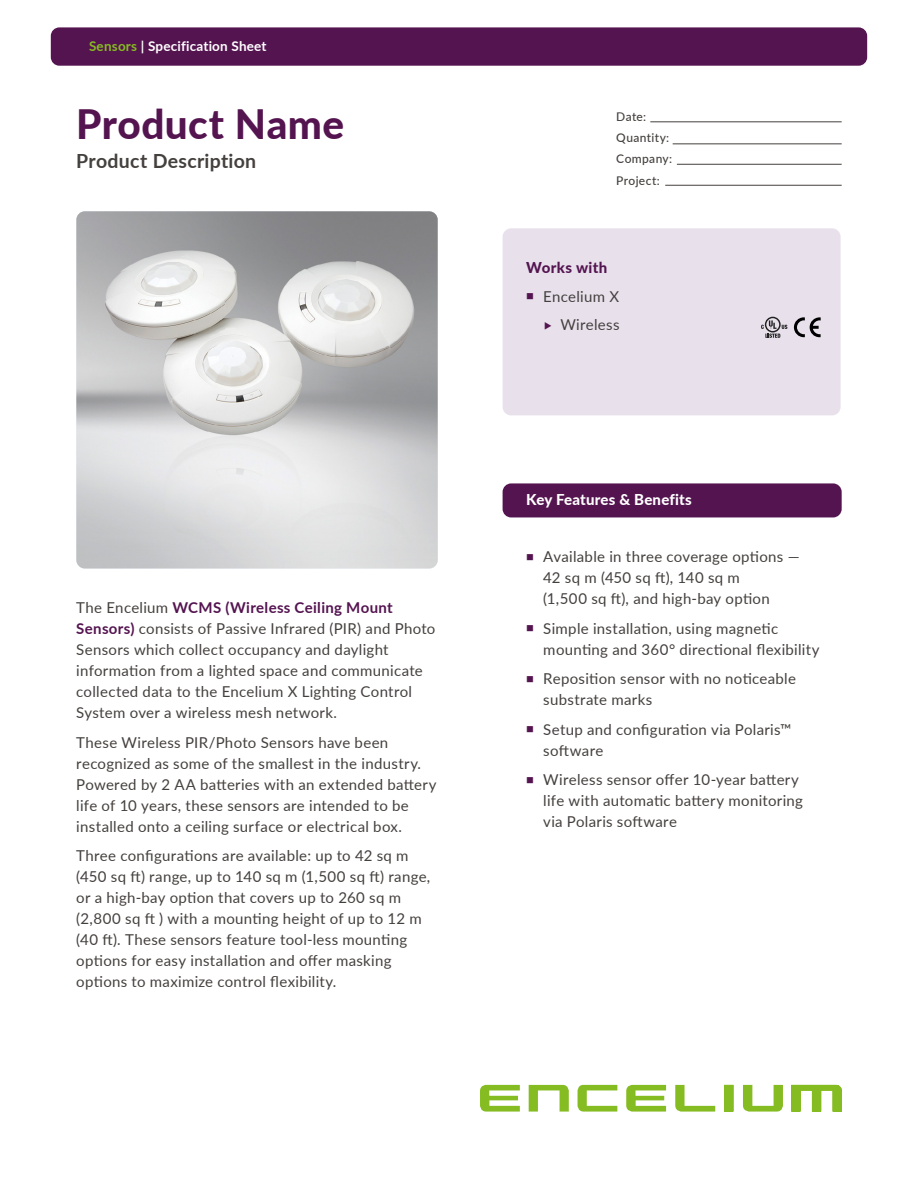
<style>
.page{position:relative;width:918px;height:1188px;background:#fff}
.page>*{position:absolute;margin:0;border:0;box-sizing:border-box;transform-origin:0 0}
.t1{font:800 40.5px "Lato";letter-spacing:.01em;color:#541450}
.t2{font:700 19.5px "Lato";letter-spacing:.015em;color:#44403e}
.t3{font:15px/21px "Lato";letter-spacing:.02em;color:#44403e}
.t4{font:800 15px "Lato";letter-spacing:.015em;color:#fff}
.t5{font:800 15px "Lato";letter-spacing:.025em;color:#541450}
.t6{font:700 13.5px "Lato";letter-spacing:.015em;color:#fff}
.t7{font:500 12px/21.3px "Lato";letter-spacing:.03em;color:#44403e}
.s1{color:#85bc22}
.s2{font-weight:700;color:#541450}
</style>
<div class="page">
<div style="left:51px;top:27px;width:816px;height:39px;background:#541450;border-radius:9px"></div>
<svg style="left:480px;top:1085px;width:40px;height:27px"></svg>
<svg style="left:529px;top:1085px;width:40px;height:27px"></svg>
<svg style="left:577px;top:1085px;width:40px;height:27px"></svg>
<svg style="left:626px;top:1085px;width:40px;height:27px"></svg>
<svg style="left:675px;top:1085px;width:40px;height:27px"></svg>
<svg style="left:724px;top:1085px;width:9px;height:27px"></svg>
<svg style="left:743px;top:1085px;width:40px;height:27px"></svg>
<svg style="left:791px;top:1085px;width:51px;height:27px"></svg>
<img style="left:76px;top:211px;width:362px;height:358px">
<div style="left:503px;top:483px;width:339px;height:34px;background:#541450;border-radius:9px"></div>
<hr style="left:650px;top:121px;width:192px;height:1px;background:#44403e">
<hr style="left:673px;top:143px;width:169px;height:1px;background:#44403e">
<hr style="left:677px;top:164px;width:165px;height:1px;background:#44403e">
<hr style="left:665px;top:185px;width:177px;height:1px;background:#44403e">
<div style="left:503px;top:228px;width:338px;height:187px;background:#e8e1ec;border-radius:9px"></div>
<svg style="left:794px;top:317px;width:26px;height:20px"></svg>
<svg style="left:761px;top:317px;width:26px;height:21px"></svg>
<p class="t6" style="left:89px;top:36px;width:179px"><span class="s1">Sensors</span> | Specification Sheet</p>
<h1 class="t1" style="left:76px;top:94px;width:269px">Product Name</h1>
<h2 class="t2" style="left:76px;top:147px;width:181px">Product Description</h2>
<p class="t3" style="left:76px;top:597px;width:361px">The Encelium <span class="s2">WCMS (Wireless Ceiling Mount Sensors)</span> consists of Passive Infrared (PIR) and Photo Sensors which collect occupancy and daylight information from a lighted space and communicate collected data to the Encelium X Lighting Control System over a wireless mesh network.</p>
<p class="t3" style="left:76px;top:731px;width:362px">These Wireless PIR/Photo Sensors have been recognized as some of the smallest in the industry.<br>Powered by 2 AA batteries with an extended battery life of 10 years, these sensors are intended to be installed onto a ceiling surface or electrical box.</p>
<p class="t3" style="left:76px;top:845px;width:355px">Three configurations are available: up to 42 sq m (450 sq ft) range, up to 140 sq m (1,500 sq ft) range, or a high-bay option that covers up to 260 sq m (2,800 sq ft ) with a mounting height of up to 12 m (40 ft). These sensors feature tool-less mounting options for easy installation and offer masking options to maximize control flexibility.</p>
<p class="t7" style="left:616px;top:105px;width:57px">Date:<br>Quantity:<br>Company:<br>Project:</p>
<p class="t5" style="left:526px;top:257px;width:82px">Works with</p>
<p class="t3" style="left:543px;top:281px;width:78px;line-height:28.5px;text-align:right">Encelium X<br>Wireless</p>
<p class="t4" style="left:526px;top:489px;width:167px">Key Features &amp; Benefits</p>
<p class="t3" style="left:543px;top:546px;width:258px">Available in three coverage options —<br>42 sq m (450 sq ft), 140 sq m<br>(1,500 sq ft), and high-bay option</p>
<p class="t3" style="left:543px;top:617px;width:278px">Simple installation, using magnetic mounting and 360° directional flexibility</p>
<p class="t3" style="left:543px;top:668px;width:254px">Reposition sensor with no noticeable substrate marks</p>
<p class="t3" style="left:543px;top:718px;width:250px">Setup and configuration via Polaris™ software</p>
<p class="t3" style="left:543px;top:769px;width:261px">Wireless sensor offer 10-year battery life with automatic battery monitoring via Polaris software</p>
</div>
